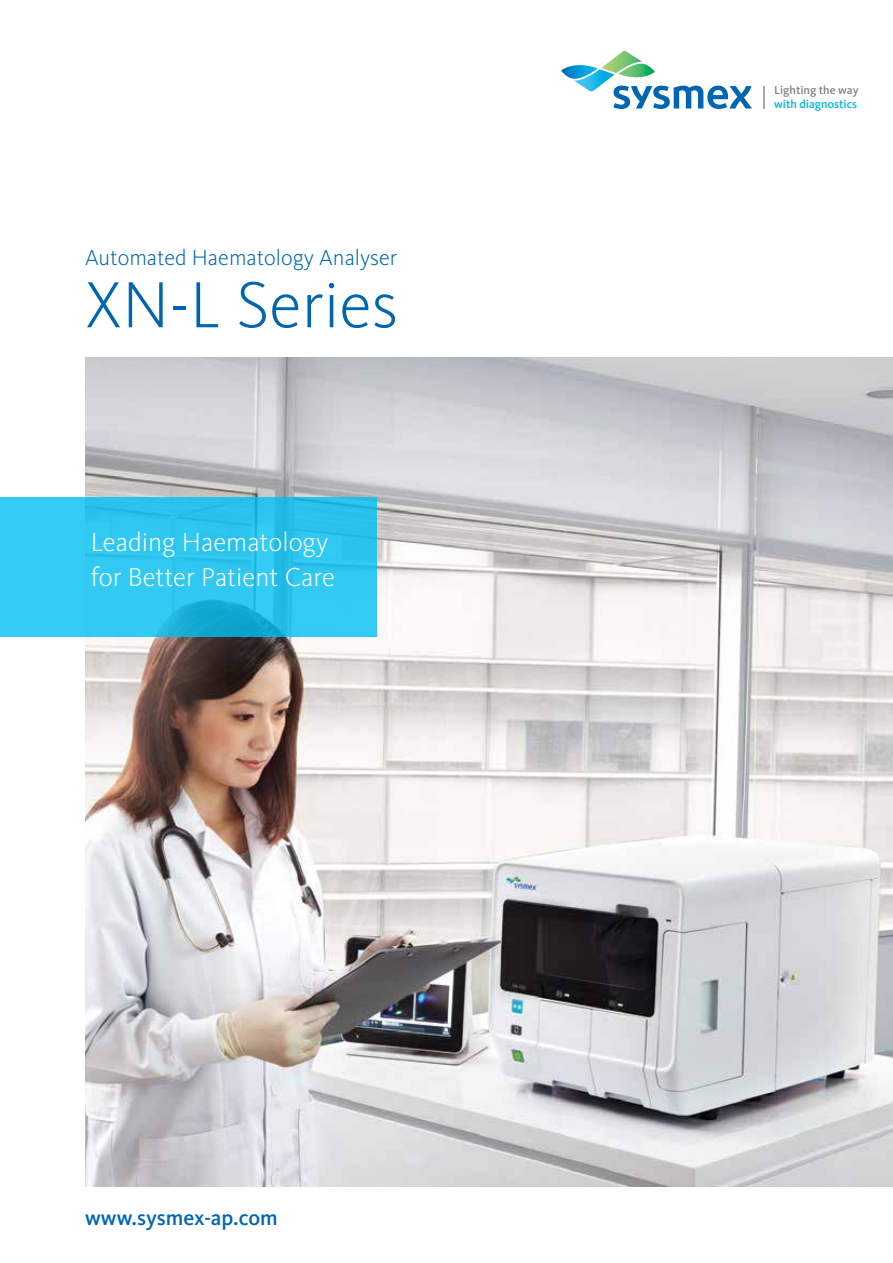
<style>
.page{position:relative;width:893px;height:1263px;background:#fff}
.page>*{position:absolute;margin:0;border:0;box-sizing:border-box;transform-origin:0 0}
.t1{font:300 67.5px "Kievit Pro";color:#0066b3}
.t2{font:300 27px/34.5px "Kievit Pro";color:#fff}
.t3{font:300 22.5px "Kievit Pro";color:#0066b3}
.t4{font:500 21.75px "Kievit Pro";color:#0066b3}
.t5{font:500 12px "Kievit Pro";color:#00b1e8}
.t6{font:500 12px "Kievit Pro";color:#808285}
</style>
<div class="page">
<img style="left:85px;top:357px;width:808px;height:829px">
<svg style="left:561px;top:51px;width:191px;height:58px"></svg>
<svg style="left:763px;top:86px;width:1px;height:23px"></svg>
<svg style="left:0;top:497px;width:376px;height:140px;background:#2cc5ed"></svg>
<p class="t3" style="left:85px;top:244px;width:314px">Automated Haematology Analyser</p>
<h1 class="t1" style="left:85px;top:264px;width:315px">XN-L Series</h1>
<p class="t2" style="left:91px;top:525px;width:246px">Leading Haematology for Better Patient Care</p>
<p class="t4" style="left:85px;top:1204px;width:194px">www.sysmex-ap.com</p>
<p class="t6" style="left:774px;top:83px;width:86px">Lighting the way</p>
<p class="t5" style="left:774px;top:97px;width:84px">with diagnostics</p>
</div>
